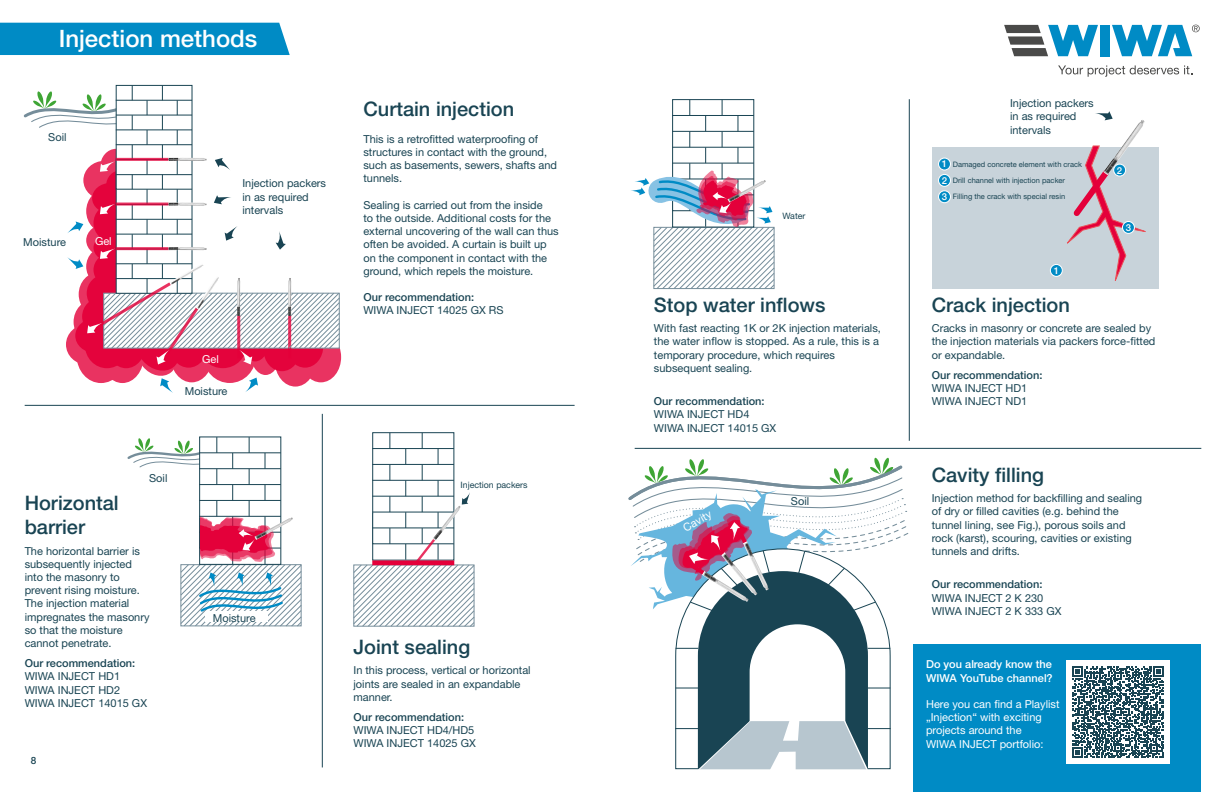
<style>
.page{position:relative;width:1224px;height:792px;background:#fff}
.page>*{position:absolute;margin:0;border:0;box-sizing:border-box;transform-origin:0 0}
.t1{font:500 24px "Helvetica Neue LT Std";color:#fff}
.t2{font:500 20px "Helvetica Neue LT Std";color:#194453}
.t3{font:11px/13.2px "Helvetica Neue LT Std";color:#194453}
.t4{font:11px/13.2px "Helvetica Neue LT Std";color:#fff}
.t5{font:500 11px/13.2px "Helvetica Neue LT Std";color:#fff}
.t6{font:500 10px "Helvetica Neue LT Std";color:#194453}
.t7{font:500 9.6px "Helvetica Neue LT Std";color:#fff}
.t8{font:8.8px "Helvetica Neue LT Std";color:#194453}
.t9{font:7.5px "Helvetica Neue LT Std";color:#194453}
.s1{font-weight:500}
</style>
<div class="page">
<svg style="left:1058px;top:65px;width:134px;height:12px"></svg>
<div style="left:1100px;top:25px;width:10px;height:31px;background:#008bc5"></div>
<svg style="left:1004px;top:25px;width:94px;height:31px"></svg>
<svg style="left:1112px;top:25px;width:88px;height:31px"></svg>
<div style="left:0;top:23px;width:290px;height:32px;background:#008bc5"></div>
<svg style="left:23px;top:86px;width:317px;height:307px"></svg>
<div style="left:913px;top:644px;width:288px;height:148px;background:#008bc5"></div>
<svg style="left:127px;top:437px;width:175px;height:190px"></svg>
<svg style="left:353px;top:433px;width:122px;height:194px"></svg>
<svg style="left:628px;top:447px;width:281px;height:323px"></svg>
<svg style="left:631px;top:100px;width:144px;height:189px"></svg>
<div style="left:932px;top:147px;width:227px;height:142px;background:#c8d3da"></div>
<svg style="left:1095px;top:111px;width:18px;height:9px"></svg>
<div style="left:1050px;top:264px;width:12px;height:12px;background:#008bc5;border-radius:50%"></div>
<div style="left:1050px;top:264px;width:13px;height:13px;border:1px solid #fff;border-radius:50%"></div>
<svg style="left:1067px;top:145px;width:79px;height:136px"></svg>
<img style="left:1103px;top:120px;width:42px;height:55px">
<div style="left:1114px;top:164px;width:12px;height:12px;background:#008bc5;border-radius:50%"></div>
<div style="left:1113px;top:164px;width:13px;height:12px;border:1px solid #fff;border-radius:50%"></div>
<div style="left:1122px;top:221px;width:12px;height:12px;background:#008bc5;border-radius:50%"></div>
<div style="left:1122px;top:221px;width:13px;height:13px;border:1px solid #fff;border-radius:50%"></div>
<div style="left:939px;top:158px;width:11px;height:12px;background:#008bc5;border-radius:50%"></div>
<div style="left:938px;top:158px;width:13px;height:12px;border:1px solid #fff;border-radius:50%"></div>
<div style="left:939px;top:174px;width:11px;height:12px;background:#008bc5;border-radius:50%"></div>
<div style="left:938px;top:174px;width:13px;height:13px;border:1px solid #fff;border-radius:50%"></div>
<div style="left:939px;top:191px;width:11px;height:12px;background:#008bc5;border-radius:50%"></div>
<div style="left:938px;top:191px;width:13px;height:12px;border:1px solid #fff;border-radius:50%"></div>
<hr style="left:635px;top:448px;width:566px;height:1px;background:#194453">
<hr style="left:322px;top:414px;width:1px;height:353px;background:#194453">
<hr style="left:909px;top:99px;width:1px;height:342px;background:#194453">
<hr style="left:25px;top:405px;width:550px;height:1px;background:#194453">
<div style="left:1066px;top:660px;width:104px;height:104px;background:#fff"></div>
<svg style="left:1072px;top:666px;width:92px;height:92px"></svg>
<p class="t1" style="left:59px;top:24px;width:200px">Injection methods</p>
<p class="t3" style="left:48px;top:130px;width:20px">Soil</p>
<p class="t3" style="left:23px;top:235px;width:44px">Moisture</p>
<p class="t4" style="left:95px;top:234px;width:18px">Gel</p>
<p class="t3" style="left:242px;top:177px;width:85px">Injection packers in as required intervals</p>
<p class="t4" style="left:202px;top:352px;width:18px">Gel</p>
<p class="t3" style="left:185px;top:385px;width:44px">Moisture</p>
<p class="t2" style="left:363px;top:97px;width:152px">Curtain injection</p>
<p class="t3" style="left:363px;top:132px;width:195px">This is a retrofitted waterproofing of structures in contact with the ground, such as basements, sewers, shafts and tunnels.</p>
<p class="t3" style="left:363px;top:198px;width:197px">Sealing is carried out from the inside<br>to the outside. Additional costs for the external uncovering of the wall can thus often be avoided. A curtain is built up on the component in contact with the ground, which repels the moisture.</p>
<p class="t3" style="left:363px;top:290px;width:142px"><span class="s1">Our recommendation:<br></span>WIWA INJECT 14025 GX RS</p>
<p class="t3" style="left:149px;top:472px;width:20px">Soil</p>
<p class="t2" style="left:25px;top:491px;width:96px">Horizontal</p>
<p class="t2" style="left:25px;top:515px;width:62px">barrier</p>
<p class="t3" style="left:25px;top:544px;width:126px">The horizontal barrier is subsequently injected into the masonry to prevent rising moisture.<br>The injection material impregnates the masonry so that the moisture cannot penetrate.</p>
<p class="t3" style="left:25px;top:656px;width:124px"><span class="s1">Our recommendation:<br></span>WIWA INJECT HD1<br>WIWA INJECT HD2<br>WIWA INJECT 14015 GX</p>
<p class="t6" style="left:31px;top:754px;width:7px">8</p>
<p class="t3" style="left:213px;top:611px;width:44px">Moisture</p>
<p class="t8" style="left:461px;top:480px;width:68px">Injection packers</p>
<p class="t2" style="left:354px;top:635px;width:118px">Joint sealing</p>
<p class="t3" style="left:354px;top:664px;width:179px">In this process, vertical or horizontal joints are sealed in an expandable manner.</p>
<p class="t3" style="left:354px;top:710px;width:124px"><span class="s1">Our recommendation:<br></span>WIWA INJECT HD4/HD5<br>WIWA INJECT 14025 GX</p>
<p class="t8" style="left:782px;top:210px;width:24px">Water</p>
<p class="t2" style="left:654px;top:293px;width:173px">Stop water inflows</p>
<p class="t3" style="left:654px;top:321px;width:228px">With fast reacting 1K or 2K injection materials, the water inflow is stopped. As a rule, this is a temporary procedure, which requires subsequent sealing.</p>
<p class="t3" style="left:654px;top:394px;width:124px"><span class="s1">Our recommendation:<br></span>WIWA INJECT HD4<br>WIWA INJECT 14015 GX</p>
<p class="t4" style="left:681px;top:522px;width:32px;rotate:-29deg">Cavity</p>
<p class="t3" style="left:791px;top:495px;width:20px">Soil</p>
<p class="t3" style="left:1010px;top:96px;width:85px">Injection packers in as required intervals</p>
<p class="t7" style="left:942px;top:158px;width:7px">1</p>
<p class="t7" style="left:942px;top:175px;width:7px">2</p>
<p class="t7" style="left:942px;top:191px;width:7px">3</p>
<p class="t9" style="left:953px;top:159px;width:131px">Damaged concrete element with crack</p>
<p class="t9" style="left:953px;top:176px;width:114px">Drill channel with injection packer</p>
<p class="t9" style="left:953px;top:192px;width:114px">Filling the crack with special resin</p>
<p class="t7" style="left:1054px;top:265px;width:7px">1</p>
<p class="t7" style="left:1117px;top:164px;width:7px">2</p>
<p class="t7" style="left:1126px;top:222px;width:7px">3</p>
<p class="t2" style="left:932px;top:293px;width:140px">Crack injection</p>
<p class="t3" style="left:932px;top:321px;width:225px">Cracks in masonry or concrete are sealed by the injection materials via packers force-fitted or expandable.</p>
<p class="t3" style="left:932px;top:368px;width:112px"><span class="s1">Our recommendation:<br></span>WIWA INJECT HD1<br>WIWA INJECT ND1</p>
<p class="t2" style="left:932px;top:463px;width:114px">Cavity filling</p>
<p class="t3" style="left:932px;top:491px;width:212px">Injection method for backfilling and sealing of dry or filled cavities (e.g. behind the tunnel lining, see Fig.), porous soils and rock (karst), scouring, cavities or existing tunnels and drifts.</p>
<p class="t3" style="left:932px;top:578px;width:131px"><span class="s1">Our recommendation:<br></span>WIWA INJECT 2 K 230<br>WIWA INJECT 2 K 333 GX</p>
<p class="t5" style="left:926px;top:658px;width:128px">Do you already know the<br>WIWA YouTube channel?</p>
<p class="t4" style="left:926px;top:697px;width:135px">Here you can find a Playlist „Injection“ with exciting projects around the<br>WIWA INJECT portfolio:</p>
</div>
